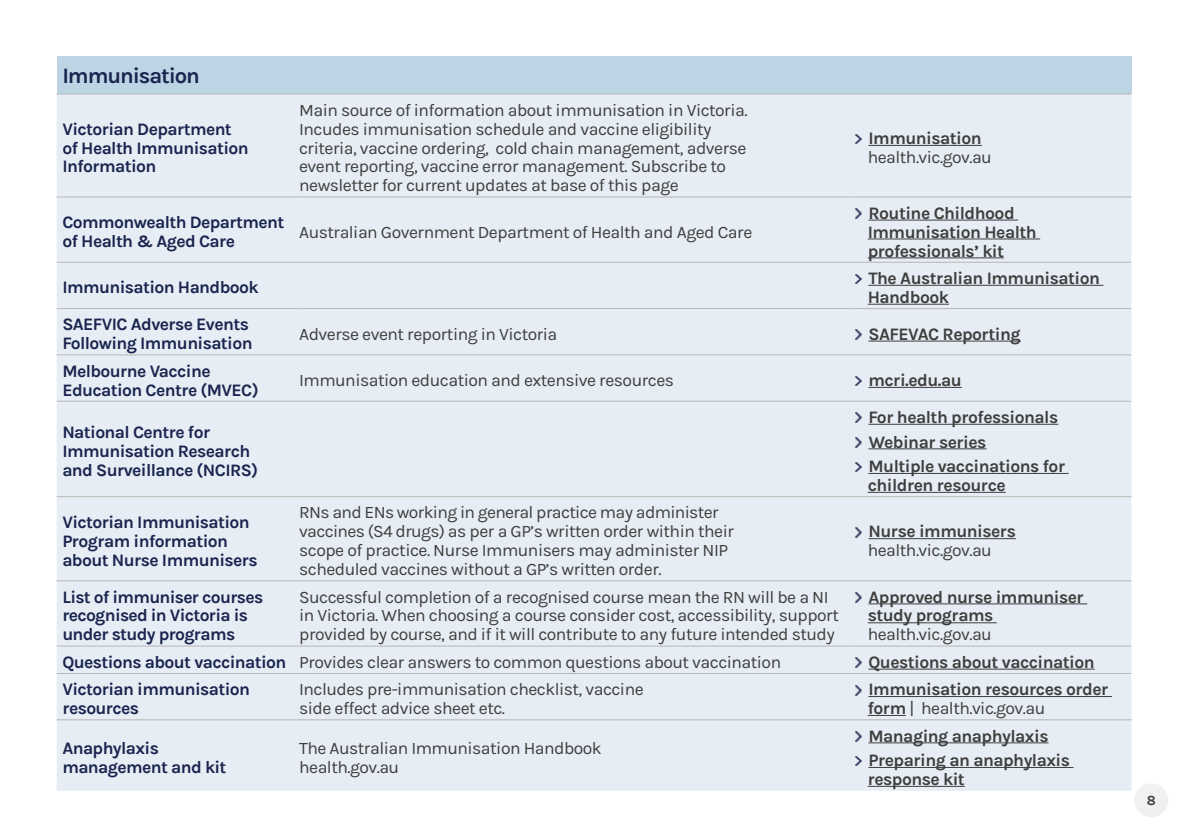
<style>
.page{position:relative;width:1191px;height:840px;background:#fff}
.page>*{position:absolute;margin:0;border:0;box-sizing:border-box;transform-origin:0 0}
.Heading_2{font:700 22px "Karla";letter-spacing:-.05em;color:#1a254f}
.Heading_3{font:17.6px/18.8px "Karla";letter-spacing:-.03em;color:#3e3e3e}
.Heading_3-2{font:700 17.6px/18.8px "Karla";letter-spacing:-.035em;color:#1a254f}
.t1{font:700 17.6px/18.8px "Karla";letter-spacing:-.03em;color:#3e3e3e}
.t2{font:700 14px "Karla";color:#3e3e3e}
.s1{font-weight:700}
.s2{font-weight:400}
</style>
<div class="page">
<div style="left:57px;top:57px;width:1074px;height:37px;background:#bdd4e4"></div>
<div style="left:57px;top:95px;width:1074px;height:695px;background:#e7edf4"></div>
<hr style="left:57px;top:719px;width:242px;height:1px;background:#b7b7b6">
<hr style="left:299px;top:719px;width:554px;height:1px;background:#b7b7b6">
<hr style="left:853px;top:719px;width:278px;height:1px;background:#b7b7b6">
<hr style="left:57px;top:645px;width:242px;height:1px;background:#b7b7b6">
<hr style="left:299px;top:645px;width:554px;height:1px;background:#b7b7b6">
<hr style="left:853px;top:645px;width:278px;height:1px;background:#b7b7b6">
<hr style="left:57px;top:672px;width:242px;height:1px;background:#b7b7b6">
<hr style="left:299px;top:672px;width:554px;height:1px;background:#b7b7b6">
<hr style="left:853px;top:672px;width:278px;height:1px;background:#b7b7b6">
<hr style="left:57px;top:94px;width:242px;height:1px;background:#b7b7b6">
<hr style="left:299px;top:94px;width:554px;height:1px;background:#b7b7b6">
<hr style="left:853px;top:94px;width:278px;height:1px;background:#b7b7b6">
<hr style="left:57px;top:196px;width:242px;height:1px;background:#b7b7b6">
<hr style="left:299px;top:196px;width:554px;height:1px;background:#b7b7b6">
<hr style="left:853px;top:196px;width:278px;height:1px;background:#b7b7b6">
<hr style="left:57px;top:262px;width:242px;height:1px;background:#b7b7b6">
<hr style="left:299px;top:262px;width:554px;height:1px;background:#b7b7b6">
<hr style="left:853px;top:262px;width:278px;height:1px;background:#b7b7b6">
<hr style="left:57px;top:308px;width:242px;height:1px;background:#b7b7b6">
<hr style="left:299px;top:308px;width:554px;height:1px;background:#b7b7b6">
<hr style="left:853px;top:308px;width:278px;height:1px;background:#b7b7b6">
<hr style="left:57px;top:354px;width:242px;height:1px;background:#b7b7b6">
<hr style="left:299px;top:354px;width:554px;height:1px;background:#b7b7b6">
<hr style="left:853px;top:354px;width:278px;height:1px;background:#b7b7b6">
<hr style="left:57px;top:400px;width:242px;height:1px;background:#b7b7b6">
<hr style="left:299px;top:400px;width:554px;height:1px;background:#b7b7b6">
<hr style="left:853px;top:400px;width:278px;height:1px;background:#b7b7b6">
<hr style="left:57px;top:496px;width:242px;height:1px;background:#b7b7b6">
<hr style="left:299px;top:496px;width:554px;height:1px;background:#b7b7b6">
<hr style="left:853px;top:496px;width:278px;height:1px;background:#b7b7b6">
<hr style="left:57px;top:580px;width:242px;height:1px;background:#b7b7b6">
<hr style="left:299px;top:580px;width:554px;height:1px;background:#b7b7b6">
<hr style="left:853px;top:580px;width:278px;height:1px;background:#b7b7b6">
<hr style="left:868px;top:145px;width:113px;height:1px;background:#3e3e3e">
<svg style="left:853px;top:134px;width:10px;height:10px"></svg>
<hr style="left:868px;top:219px;width:150px;height:1px;background:#3e3e3e">
<hr style="left:867px;top:238px;width:173px;height:1px;background:#3e3e3e">
<hr style="left:867px;top:257px;width:137px;height:1px;background:#3e3e3e">
<svg style="left:853px;top:209px;width:10px;height:9px"></svg>
<hr style="left:868px;top:285px;width:235px;height:1px;background:#3e3e3e">
<hr style="left:867px;top:304px;width:82px;height:1px;background:#3e3e3e">
<svg style="left:853px;top:274px;width:10px;height:9px"></svg>
<hr style="left:868px;top:340px;width:152px;height:1px;background:#3e3e3e">
<svg style="left:853px;top:329px;width:10px;height:10px"></svg>
<hr style="left:868px;top:387px;width:93px;height:1px;background:#3e3e3e">
<svg style="left:853px;top:376px;width:10px;height:9px"></svg>
<hr style="left:868px;top:423px;width:190px;height:1px;background:#3e3e3e">
<hr style="left:868px;top:448px;width:118px;height:1px;background:#3e3e3e">
<hr style="left:868px;top:473px;width:200px;height:1px;background:#3e3e3e">
<hr style="left:867px;top:491px;width:138px;height:1px;background:#3e3e3e">
<svg style="left:853px;top:413px;width:10px;height:9px"></svg>
<svg style="left:853px;top:437px;width:10px;height:10px"></svg>
<svg style="left:853px;top:462px;width:10px;height:9px"></svg>
<hr style="left:868px;top:538px;width:148px;height:1px;background:#3e3e3e">
<svg style="left:853px;top:527px;width:10px;height:10px"></svg>
<hr style="left:868px;top:603px;width:219px;height:1px;background:#3e3e3e">
<hr style="left:867px;top:622px;width:129px;height:1px;background:#3e3e3e">
<svg style="left:853px;top:592px;width:10px;height:10px"></svg>
<hr style="left:868px;top:668px;width:226px;height:1px;background:#3e3e3e">
<svg style="left:853px;top:657px;width:10px;height:10px"></svg>
<hr style="left:868px;top:695px;width:243px;height:1px;background:#3e3e3e">
<hr style="left:867px;top:714px;width:38px;height:1px;background:#3e3e3e">
<svg style="left:853px;top:684px;width:10px;height:10px"></svg>
<hr style="left:868px;top:742px;width:180px;height:1px;background:#3e3e3e">
<hr style="left:868px;top:766px;width:205px;height:1px;background:#3e3e3e">
<hr style="left:867px;top:785px;width:98px;height:1px;background:#3e3e3e">
<svg style="left:853px;top:731px;width:10px;height:10px"></svg>
<svg style="left:853px;top:755px;width:10px;height:10px"></svg>
<div style="left:1134px;top:782px;width:34px;height:34px;background:#f1f1f0;border-radius:50%"></div>
<p class="Heading_2" style="left:62px;top:62px;width:139px">Immunisation</p>
<p class="Heading_3-2" style="left:62px;top:119px;width:188px">Victorian Department of Health Immunisation<br>Information</p>
<p class="Heading_3" style="left:299px;top:101px;width:450px">Main source of information about immunisation in Victoria.<br>Incudes immunisation schedule and vaccine eligibility criteria, vaccine ordering, cold chain management, adverse event reporting, vaccine error management. Subscribe to newsletter for current updates at base of this page</p>
<p class="Heading_3-2" style="left:62px;top:213px;width:223px">Commonwealth Department of Health &amp; Aged Care</p>
<p class="Heading_3" style="left:299px;top:222px;width:455px">Australian Government Department of Health and Aged Care</p>
<p class="Heading_3" style="left:867px;top:129px;width:126px"><span class="s1">Immunisation </span>health.vic.gov.au</p>
<p class="t1" style="left:867px;top:203px;width:171px">Routine Childhood<br>Immunisation Health professionals’ kit</p>
<p class="Heading_3-2" style="left:62px;top:278px;width:198px">Immunisation Handbook</p>
<p class="t1" style="left:867px;top:268px;width:234px">The Australian Immunisation<br>Handbook</p>
<p class="Heading_3-2" style="left:62px;top:315px;width:192px">SAEFVIC Adverse Events<br>Following Immunisation</p>
<p class="Heading_3" style="left:299px;top:324px;width:260px">Adverse event reporting in Victoria</p>
<p class="t1" style="left:868px;top:324px;width:154px">SAFEVAC Reporting</p>
<p class="Heading_3-2" style="left:62px;top:361px;width:198px">Melbourne Vaccine<br>Education Centre (MVEC)</p>
<p class="Heading_3" style="left:299px;top:371px;width:376px">Immunisation education and extensive resources</p>
<p class="t1" style="left:868px;top:370px;width:95px">mcri.edu.au</p>
<p class="Heading_3-2" style="left:62px;top:422px;width:197px">National Centre for<br>Immunisation Research and Surveillance (NCIRS)</p>
<p class="t1" style="left:868px;top:407px;width:191px">For health professionals</p>
<p class="t1" style="left:868px;top:432px;width:119px">Webinar series</p>
<p class="t1" style="left:867px;top:456px;width:199px">Multiple vaccinations for children resource</p>
<p class="Heading_3-2" style="left:62px;top:512px;width:197px">Victorian Immunisation<br>Program information about Nurse Immunisers</p>
<p class="Heading_3" style="left:299px;top:503px;width:436px">RNs and ENs working in general practice may administer vaccines (S4 drugs) as per a GP’s written order within their scope of practice. Nurse Immunisers may administer NIP scheduled vaccines without a GP’s written order.</p>
<p class="Heading_3" style="left:867px;top:522px;width:150px"><span class="s1">Nurse immunisers </span>health.vic.gov.au</p>
<p class="Heading_3-2" style="left:62px;top:587px;width:202px">List of immuniser courses recognised in Victoria is under study programs</p>
<p class="Heading_3" style="left:299px;top:587px;width:541px">Successful completion of a recognised course mean the RN will be a NI in Victoria. When choosing a course consider cost, accessibility, support provided by course, and if it will contribute to any future intended study</p>
<p class="t1" style="left:867px;top:587px;width:218px">Approved nurse immuniser study programs <span class="s2">health.vic.gov.au</span></p>
<p class="Heading_3-2" style="left:62px;top:652px;width:226px">Questions about vaccination</p>
<p class="Heading_3" style="left:299px;top:652px;width:483px">Provides clear answers to common questions about vaccination</p>
<p class="t1" style="left:868px;top:652px;width:228px">Questions about vaccination</p>
<p class="Heading_3-2" style="left:62px;top:679px;width:189px">Victorian immunisation resources</p>
<p class="Heading_3" style="left:299px;top:679px;width:346px">Includes pre-immunisation checklist, vaccine side effect advice sheet etc.</p>
<p class="t1" style="left:867px;top:679px;width:242px">Immunisation resources order form <span class="s2">| health.vic.gov.au</span></p>
<p class="Heading_3-2" style="left:62px;top:738px;width:166px">Anaphylaxis management and kit</p>
<p class="Heading_3" style="left:299px;top:738px;width:304px">The Australian Immunisation Handbook health.gov.au</p>
<p class="t1" style="left:868px;top:726px;width:182px">Managing anaphylaxis</p>
<p class="t1" style="left:867px;top:750px;width:204px">Preparing an anaphylaxis response kit</p>
<p class="t2" style="left:1147px;top:791px;width:11px">8</p>
</div>
